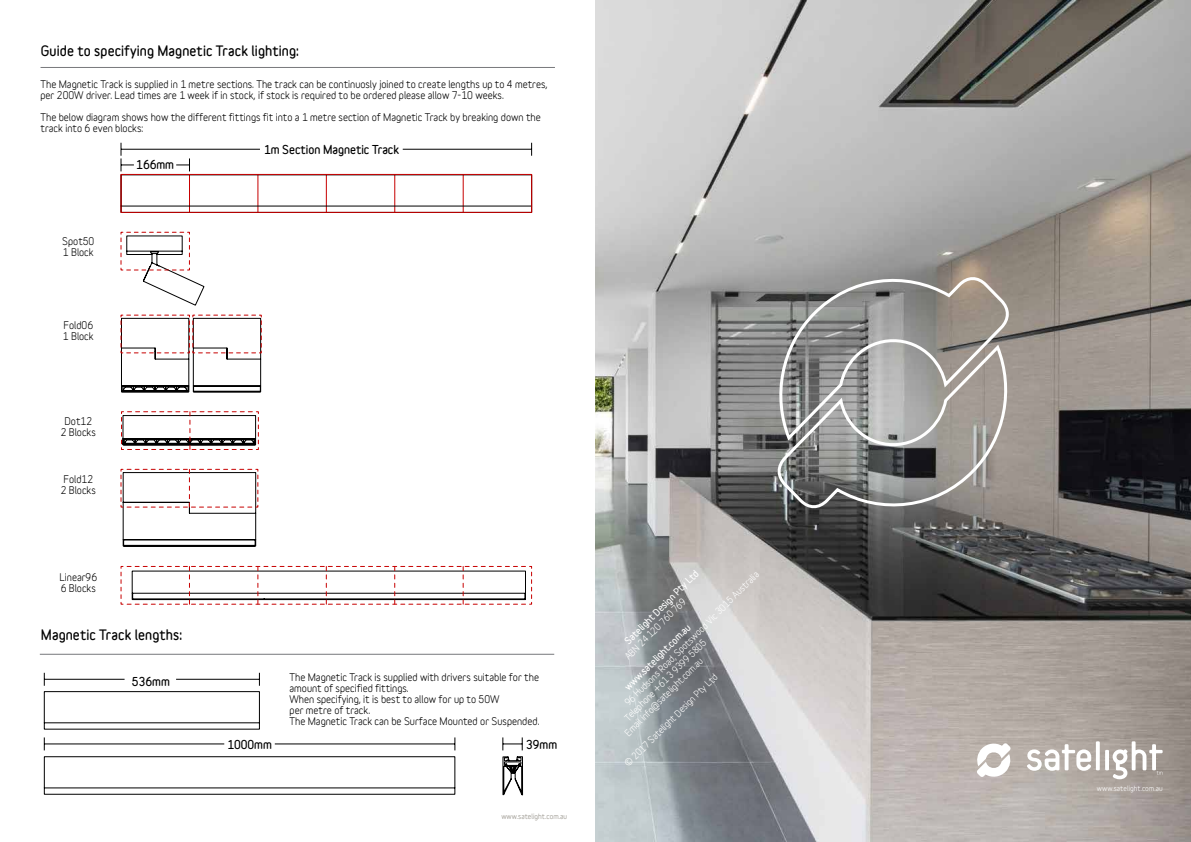
<style>
.page{position:relative;width:1191px;height:842px;background:#fff}
.page>*{position:absolute;margin:0;border:0;box-sizing:border-box;transform-origin:0 0}
.t1{font:900 13px "Variable";letter-spacing:.01em;color:#000}
.t2{font:900 11.1px "Variable";color:#000}
.t3{font:700 10px/11px "Variable";color:#000}
.t4{font:700 9px "Variable";color:#fff}
.t5{font:900 9px "Variable";color:#fff}
.t6{font:700 7px "Variable";letter-spacing:.01em;color:#918d84}
.t7{font:700 7px "Variable";letter-spacing:.01em;color:#fff}
</style>
<div class="page">
<hr style="left:41px;top:67px;width:514px;height:1px;background:#77787b">
<svg style="left:120px;top:143px;width:412px;height:70px"></svg>
<svg style="left:120px;top:231px;width:85px;height:75px"></svg>
<svg style="left:121px;top:411px;width:138px;height:39px"></svg>
<svg style="left:120px;top:468px;width:139px;height:79px"></svg>
<svg style="left:120px;top:565px;width:412px;height:40px"></svg>
<svg style="left:120px;top:314px;width:142px;height:79px"></svg>
<hr style="left:40px;top:654px;width:514px;height:1px;background:#77787b">
<svg style="left:43px;top:673px;width:217px;height:57px"></svg>
<svg style="left:43px;top:756px;width:413px;height:39px"></svg>
<hr style="left:44px;top:743px;width:180px;height:1px;background:#000">
<svg style="left:44px;top:737px;width:1px;height:13px"></svg>
<hr style="left:275px;top:743px;width:180px;height:1px;background:#000">
<svg style="left:454px;top:737px;width:1px;height:13px"></svg>
<svg style="left:502px;top:737px;width:21px;height:59px"></svg>
<img style="left:595px;top:0;width:596px;height:842px">
<svg style="left:772px;top:270px;width:237px;height:173px;background:#94918d"></svg>
<svg style="left:773px;top:343px;width:240px;height:172px;background:#92918f"></svg>
<hr style="left:1105px;top:750px;width:4px;height:20px;background:#fff">
<svg style="left:1095px;top:741px;width:4px;height:29px"></svg>
<svg style="left:1026px;top:744px;width:65px;height:27px"></svg>
<svg style="left:976px;top:742px;width:35px;height:36px"></svg>
<svg style="left:1112px;top:741px;width:50px;height:38px"></svg>
<h1 class="t1" style="left:41px;top:42px;width:260px">Guide to specifying Magnetic Track lighting:</h1>
<p class="t3" style="left:41px;top:79px;width:508px">The Magnetic Track is supplied in 1 metre sections. The track can be continuosly joined to create lengths up to 4 metres, per 200W driver. Lead times are 1 week if in stock, if stock is required to be ordered please allow 7-10 weeks.</p>
<p class="t3" style="left:41px;top:112px;width:501px">The below diagram shows how the different fittings fit into a 1 metre section of Magnetic Track by breaking down the track into 6 even blocks:</p>
<p class="t2" style="left:264px;top:142px;width:136px">1m Section Magnetic Track</p>
<p class="t2" style="left:136px;top:157px;width:39px">166mm</p>
<p class="t3" style="left:62px;top:236px;width:34px">Spot50<br>1 Block</p>
<p class="t3" style="left:63px;top:319px;width:32px">Fold06<br>1 Block</p>
<p class="t3" style="left:61px;top:415px;width:37px;text-align:center">Dot12<br>2 Blocks</p>
<p class="t3" style="left:61px;top:474px;width:37px">Fold12<br>2 Blocks</p>
<p class="t3" style="left:59px;top:571px;width:39px">Linear96<br>6 Blocks</p>
<h1 class="t1" style="left:41px;top:626px;width:143px">Magnetic Track lengths:</h1>
<p class="t2" style="left:132px;top:674px;width:39px">536mm</p>
<p class="t3" style="left:289px;top:672px;width:251px">The Magnetic Track is supplied with drivers suitable for the amount of specified fittings.<br>When specifying, it is best to allow for up to 50W<br>per metre of track.<br>The Magnetic Track can be Surface Mounted or Suspended.</p>
<p class="t2" style="left:227px;top:737px;width:46px">1000mm</p>
<p class="t2" style="left:526px;top:737px;width:33px">39mm</p>
<p class="t6" style="left:501px;top:812px;width:67px">www.satelight.com.au</p>
<p class="t5" style="left:622px;top:638px;width:101px;rotate:-45deg">Satelight Design Pty Ltd</p>
<p class="t4" style="left:622px;top:700px;width:187px;rotate:-45deg">96 Hudsons Road, Spotswood Vic 3015 Australia</p>
<p class="t4" style="left:622px;top:654px;width:84px;rotate:-45deg">ABN 24 120 760 769</p>
<p class="t5" style="left:622px;top:684px;width:90px;rotate:-45deg">www.satelight.com.au</p>
<p class="t4" style="left:622px;top:715px;width:112px;rotate:-45deg">Telephone +61 3 9399 5805</p>
<p class="t4" style="left:622px;top:730px;width:108px;rotate:-45deg">Email info@satelight.com.au</p>
<p class="t4" style="left:622px;top:761px;width:129px;rotate:-45deg">© 2017 Satelight Design Pty Ltd</p>
<p class="t7" style="left:1096px;top:784px;width:67px">www.satelight.com.au</p>
</div>
